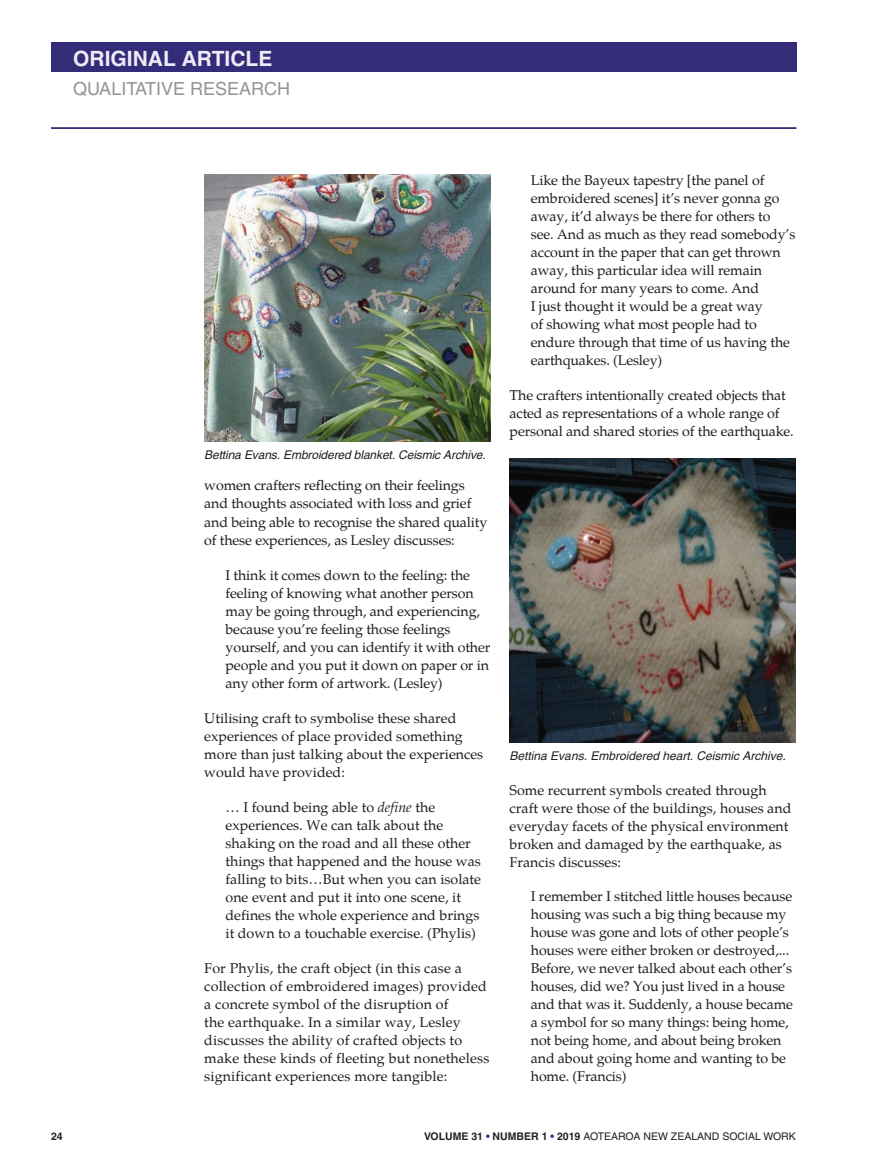
<style>
.page{position:relative;width:881px;height:1170px;background:#fff}
.page>*{position:absolute;margin:0;border:0;box-sizing:border-box;transform-origin:0 0}
.t1{font:700 21px "Helvetica";color:#edebf5}
.t2{font:18px "Helvetica";color:#939598}
.t3{font:14.25px/18px "Palatino";letter-spacing:-.01em;color:#231f20}
.t4{font:14.25px/18px "Palatino";letter-spacing:.01em;color:#231f20}
.t5{font:italic 12px "Helvetica";letter-spacing:-.01em;color:#231f20}
.t6{font:10.5px "Helvetica";color:#231f20}
.t7{font:700 10.5px "Helvetica";color:#231f20}
.s1{font-style:italic}
.s2{font-weight:700}
.s3{font-weight:700;color:#352c79}
</style>
<div class="page">
<div style="left:51px;top:43px;width:745px;height:29px;background:#352c79"></div>
<hr style="left:51px;top:127px;width:745px;height:2px;background:#352c79">
<img style="left:204px;top:174px;width:286px;height:267px">
<img style="left:509px;top:458px;width:286px;height:284px">
<h1 class="t1" style="left:73px;top:50px;width:201px">ORIGINAL ARTICLE</h1>
<p class="t2" style="left:73px;top:82px;width:218px">QUALITATIVE RESEARCH</p>
<p class="t5" style="left:204px;top:450px;width:283px">Bettina Evans. Embroidered blanket. Ceismic Archive.</p>
<p class="t3" style="left:204px;top:478px;width:284px">women crafters reflecting on their feelings and thoughts associated with loss and grief and being able to recognise the shared quality of these experiences, as Lesley discusses:</p>
<p class="t3" style="left:225px;top:567px;width:266px">I think it comes down to the feeling: the feeling of knowing what another person may be going through, and experiencing, because you’re feeling those feelings yourself, and you can identify it with other people and you put it down on paper or in any other form of artwork. (Lesley)</p>
<p class="t3" style="left:204px;top:710px;width:280px">Utilising craft to symbolise these shared experiences of place provided something more than just talking about the experiences would have provided:</p>
<p class="t3" style="left:225px;top:799px;width:257px">… I found being able to <span class="s1">define</span> the experiences. We can talk about the shaking on the road and all these other things that happened and the house was falling to bits…But when you can isolate one event and put it into one scene, it defines the whole experience and brings it down to a touchable exercise. (Phylis)</p>
<p class="t4" style="left:204px;top:960px;width:286px">For Phylis, the craft object (in this case a collection of embroidered images) provided a concrete symbol of the disruption of<br>the earthquake. In a similar way, Lesley discusses the ability of crafted objects to make these kinds of fleeting but nonetheless significant experiences more tangible:</p>
<p class="t3" style="left:530px;top:173px;width:266px">Like the Bayeux tapestry [the panel of embroidered scenes] it’s never gonna go away, it’d always be there for others to see. And as much as they read somebody’s account in the paper that can get thrown away, this particular idea will remain around for many years to come. And<br>I just thought it would be a great way<br>of showing what most people had to endure through that time of us having the earthquakes. (Lesley)</p>
<p class="t3" style="left:509px;top:388px;width:286px">The crafters intentionally created objects that acted as representations of a whole range of personal and shared stories of the earthquake.</p>
<p class="t5" style="left:509px;top:751px;width:278px">Bettina Evans. Embroidered heart. Ceismic Archive.</p>
<p class="t3" style="left:509px;top:782px;width:283px">Some recurrent symbols created through craft were those of the buildings, houses and everyday facets of the physical environment broken and damaged by the earthquake, as Francis discusses:</p>
<p class="t3" style="left:530px;top:889px;width:263px">I remember I stitched little houses because housing was such a big thing because my house was gone and lots of other people’s houses were either broken or destroyed,...<br>Before, we never talked about each other’s houses, did we? You just lived in a house and that was it. Suddenly, a house became a symbol for so many things: being home, not being home, and about being broken and about going home and wanting to be home. (Francis)</p>
<p class="t7" style="left:51px;top:1132px;width:13px">24</p>
<p class="t6" style="left:424px;top:1132px;width:373px"><span class="s2">VOLUME 31</span> <span class="s3">•</span> <span class="s2">NUMBER 1</span> <span class="s3">•</span> <span class="s2">2019</span> AOTEAROA NEW ZEALAND SOCIAL WORK</p>
</div>
